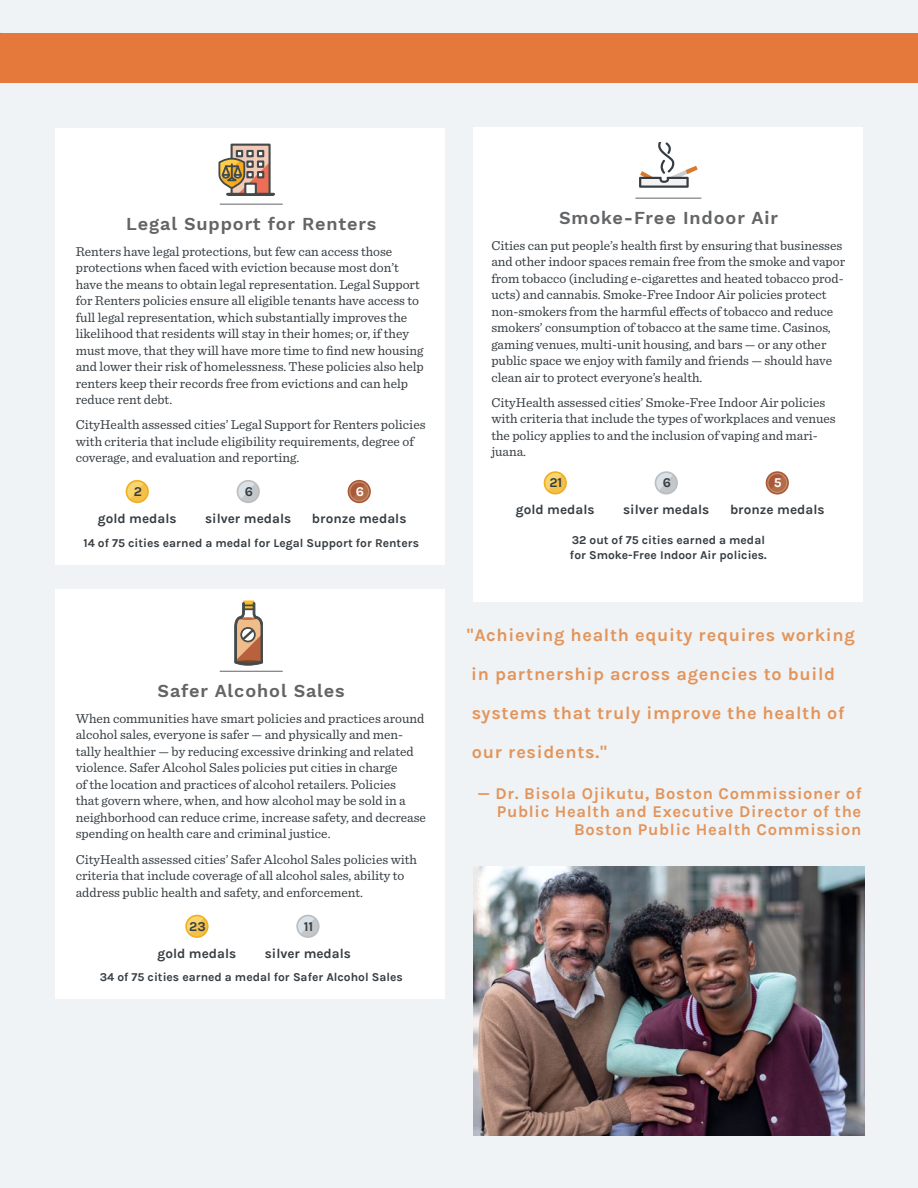
<style>
.page{position:relative;width:918px;height:1188px;background:#eff3f5}
.page>*{position:absolute;margin:0;border:0;box-sizing:border-box;transform-origin:0 0}
.t1{font:700 18px/39px "Karla";letter-spacing:.04em;color:#e3945a}
.t2{font:600 18px "Work Sans";letter-spacing:.05em;color:#636466}
.t3{font:700 16.5px/18px "Karla";letter-spacing:.04em;color:#e3945a;text-align:right}
.t4{font:13.5px/16.5px "Sentinel";color:#353c41}
.t5{font:700 13.5px "Karla";color:#353c41}
.t6{font:700 13.5px "Karla";color:#fff}
.t7{font:700 12px/15px "Karla";color:#353c41}
</style>
<div class="page">
<div style="left:0;top:33px;width:918px;height:49px;background:#e5793c"></div>
<div style="left:55px;top:128px;width:390px;height:437px;background:#fff"></div>
<hr style="left:220px;top:204px;width:63px;height:1px;background:#636466">
<svg style="left:234px;top:147px;width:34px;height:10px"></svg>
<div style="left:231px;top:144px;width:40px;height:51px;border:2px solid #424a4b"></div>
<hr style="left:227px;top:193px;width:47px;height:3px;background:#424a4b">
<svg style="left:236px;top:150px;width:7px;height:7px"></svg>
<svg style="left:246px;top:150px;width:8px;height:7px"></svg>
<svg style="left:257px;top:150px;width:7px;height:7px"></svg>
<svg style="left:218px;top:157px;width:52px;height:37px;background:#b49275"></svg>
<svg style="left:125px;top:479px;width:246px;height:25px"></svg>
<div style="left:473px;top:128px;width:390px;height:474px;background:#fff"></div>
<hr style="left:635px;top:198px;width:66px;height:1px;background:#636466">
<svg style="left:639px;top:143px;width:59px;height:45px"></svg>
<svg style="left:543px;top:471px;width:246px;height:24px"></svg>
<div style="left:55px;top:589px;width:390px;height:410px;background:#fff"></div>
<hr style="left:220px;top:671px;width:63px;height:1px;background:#636466">
<svg style="left:185px;top:914px;width:135px;height:24px"></svg>
<svg style="left:235px;top:600px;width:28px;height:66px"></svg>
<img style="left:473px;top:866px;width:391px;height:270px">
<h1 class="t2" style="left:126px;top:213px;width:251px">Legal Support for Renters</h1>
<p class="t4" style="left:76px;top:242px;width:350px">Renters have legal protections, but few can access those protections when faced with eviction because most don’t have the means to obtain legal representation. Legal Support for Renters policies ensure all eligible tenants have access to full legal representation, which substantially improves the likelihood that residents will stay in their homes; or, if they must move, that they will have more time to find new housing and lower their risk of homelessness. These policies also help renters keep their records free from evictions and can help reduce rent debt.</p>
<p class="t4" style="left:76px;top:416px;width:351px">CityHealth assessed cities’ Legal Support for Renters policies with criteria that include eligibility requirements, degree of coverage, and evaluation and reporting.</p>
<p class="t5" style="left:134px;top:484px;width:10px">2</p>
<p class="t5" style="left:245px;top:484px;width:10px">6</p>
<p class="t6" style="left:356px;top:484px;width:10px">6</p>
<p class="t5" style="left:98px;top:511px;width:80px">gold medals</p>
<p class="t5" style="left:205px;top:511px;width:88px">silver medals</p>
<p class="t5" style="left:312px;top:511px;width:96px">bronze medals</p>
<p class="t7" style="left:83px;top:535px;width:337px">14 of 75 cities earned a medal for Legal Support for Renters</p>
<h1 class="t2" style="left:158px;top:680px;width:189px">Safer Alcohol Sales</h1>
<p class="t4" style="left:76px;top:709px;width:352px">When communities have smart policies and practices around alcohol sales, everyone is safer — and physically and men&shy;tally healthier — by reducing excessive drinking and related violence. Safer Alcohol Sales policies put cities in charge<br>of the location and practices of alcohol retailers. Policies<br>that govern where, when, and how alcohol may be sold in a neighborhood can reduce crime, increase safety, and decrease spending on health care and criminal justice.</p>
<p class="t4" style="left:76px;top:850px;width:343px">CityHealth assessed cities’ Safer Alcohol Sales policies with criteria that include coverage of all alcohol sales, ability to address public health and safety, and enforcement.</p>
<p class="t5" style="left:189px;top:918px;width:18px">23</p>
<p class="t5" style="left:304px;top:918px;width:11px">11</p>
<p class="t5" style="left:158px;top:945px;width:80px">gold medals</p>
<p class="t5" style="left:265px;top:945px;width:88px">silver medals</p>
<p class="t7" style="left:100px;top:969px;width:304px">34 of 75 cities earned a medal for Safer Alcohol Sales</p>
<h1 class="t2" style="left:559px;top:207px;width:220px">Smoke-Free Indoor Air</h1>
<p class="t4" style="left:491px;top:236px;width:355px">Cities can put people’s health first by ensuring that businesses and other indoor spaces remain free from the smoke and vapor from tobacco (including e-cigarettes and heated tobacco prod&shy;ucts) and cannabis. Smoke-Free Indoor Air policies protect non-smokers from the harmful effects of tobacco and reduce smokers’ consumption of tobacco at the same time. Casinos, gaming venues, multi-unit housing, and bars — or any other public space we enjoy with family and friends — should have clean air to protect everyone’s health.</p>
<p class="t4" style="left:491px;top:393px;width:346px">CityHealth assessed cities’ Smoke-Free Indoor Air policies with criteria that include the types of workplaces and venues the policy applies to and the inclusion of vaping and mari&shy;juana.</p>
<p class="t5" style="left:549px;top:475px;width:14px">21</p>
<p class="t5" style="left:663px;top:475px;width:10px">6</p>
<p class="t6" style="left:774px;top:475px;width:9px">5</p>
<p class="t5" style="left:516px;top:502px;width:80px">gold medals</p>
<p class="t5" style="left:623px;top:502px;width:88px">silver medals</p>
<p class="t5" style="left:730px;top:502px;width:96px">bronze medals</p>
<p class="t7" style="left:570px;top:532px;width:198px">32 out of 75 cities earned a medal for Smoke-Free Indoor Air policies.</p>
<h1 class="t1" style="left:467px;top:616px;width:390px">"Achieving health equity requires working in partnership across agencies to build systems that truly improve the health of our residents."</h1>
<p class="t3" style="left:477px;top:784px;width:386px">— Dr. Bisola Ojikutu, Boston Commissioner of<br>Public Health and Executive Director of the<br>Boston Public Health Commission</p>
</div>
